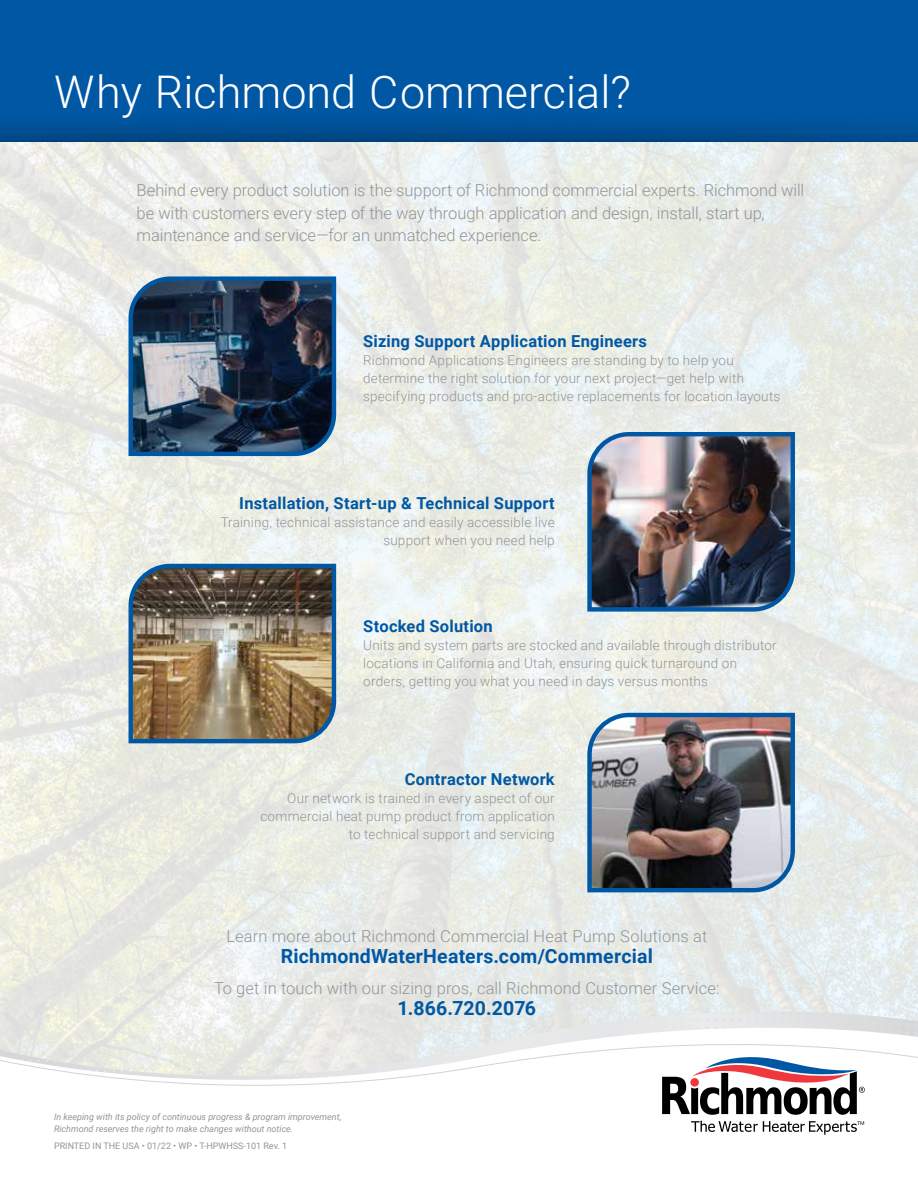
<style>
.page{position:relative;width:918px;height:1188px;background:#fff}
.page>*{position:absolute;margin:0;border:0;box-sizing:border-box;transform-origin:0 0}
.t1{font:300 45px "Roboto";color:#fff}
.t2{font:700 19.5px "Roboto";letter-spacing:.01em;color:#0058a4}
.t3{font:300 16.5px/22.5px "Roboto";color:#939598}
.t4{font:700 16.5px "Roboto";letter-spacing:.015em;color:#0058a4}
.t5{font:300 13.5px/18px "Roboto";letter-spacing:.015em;color:#939598}
.t6{font:italic 9px/12px "Roboto";color:#939598}
.t7{font:9px "Roboto";color:#939598}
</style>
<div class="page">
<img style="left:0;top:142px;width:918px;height:847px">
<div style="left:0;top:0;width:918px;height:142px;background:#0058a4"></div>
<svg style="left:0;top:989px;width:918px;height:8px;background:#e6e9e7"></svg>
<svg style="left:0;top:997px;width:918px;height:17px;background:#e7eae7"></svg>
<svg style="left:0;top:1014px;width:918px;height:111px"></svg>
<svg style="left:662px;top:1057px;width:203px;height:58px"></svg>
<svg style="left:691px;top:1121px;width:173px;height:14px"></svg>
<img style="left:126px;top:274px;width:212px;height:184px">
<img style="left:585px;top:430px;width:212px;height:184px">
<img style="left:126px;top:562px;width:212px;height:184px">
<img style="left:585px;top:711px;width:212px;height:184px">
<h1 class="t1" style="left:54px;top:60px;width:578px">Why Richmond Commercial?</h1>
<p class="t3" style="left:137px;top:178px;width:669px">Behind every product solution is the support of Richmond commercial experts. Richmond will be with customers every step of the way through application and design, install, start up, maintenance and service—for an unmatched experience.</p>
<p class="t4" style="left:363px;top:330px;width:285px">Sizing Support Application Engineers</p>
<p class="t5" style="left:363px;top:351px;width:419px">Richmond Applications Engineers are standing by to help you determine the right solution for your next project—get help with specifying products and pro-active replacements for location layouts</p>
<p class="t4" style="left:239px;top:491px;width:317px">Installation, Start-up &amp; Technical Support</p>
<p class="t5" style="left:221px;top:512px;width:336px;text-align:right">Training, technical assistance and easily accessible live support when you need help</p>
<p class="t4" style="left:363px;top:615px;width:131px">Stocked Solution</p>
<p class="t5" style="left:363px;top:636px;width:415px">Units and system parts are stocked and available through distributor locations in California and Utah, ensuring quick turnaround on orders, getting you what you need in days versus months</p>
<p class="t4" style="left:405px;top:768px;width:152px">Contractor Network</p>
<p class="t5" style="left:260px;top:789px;width:296px;text-align:right">Our network is trained in every aspect of our commercial heat pump product from application to technical support and servicing</p>
<p class="t3" style="left:226px;top:924px;width:482px">Learn more about Richmond Commercial Heat Pump Solutions at</p>
<h2 class="t2" style="left:281px;top:943px;width:373px">RichmondWaterHeaters.com/Commercial</h2>
<p class="t3" style="left:214px;top:976px;width:507px">To get in touch with our sizing pros, call Richmond Customer Service:</p>
<h2 class="t2" style="left:398px;top:995px;width:140px">1.866.720.2076</h2>
<p class="t6" style="left:54px;top:1111px;width:289px">In keeping with its policy of continuous progress &amp; program improvement,<br>Richmond reserves the right to make changes without notice.</p>
<p class="t7" style="left:54px;top:1140px;width:235px">PRINTED IN THE USA • 01/22 • WP • T-HPWHSS-101 Rev. 1</p>
</div>
